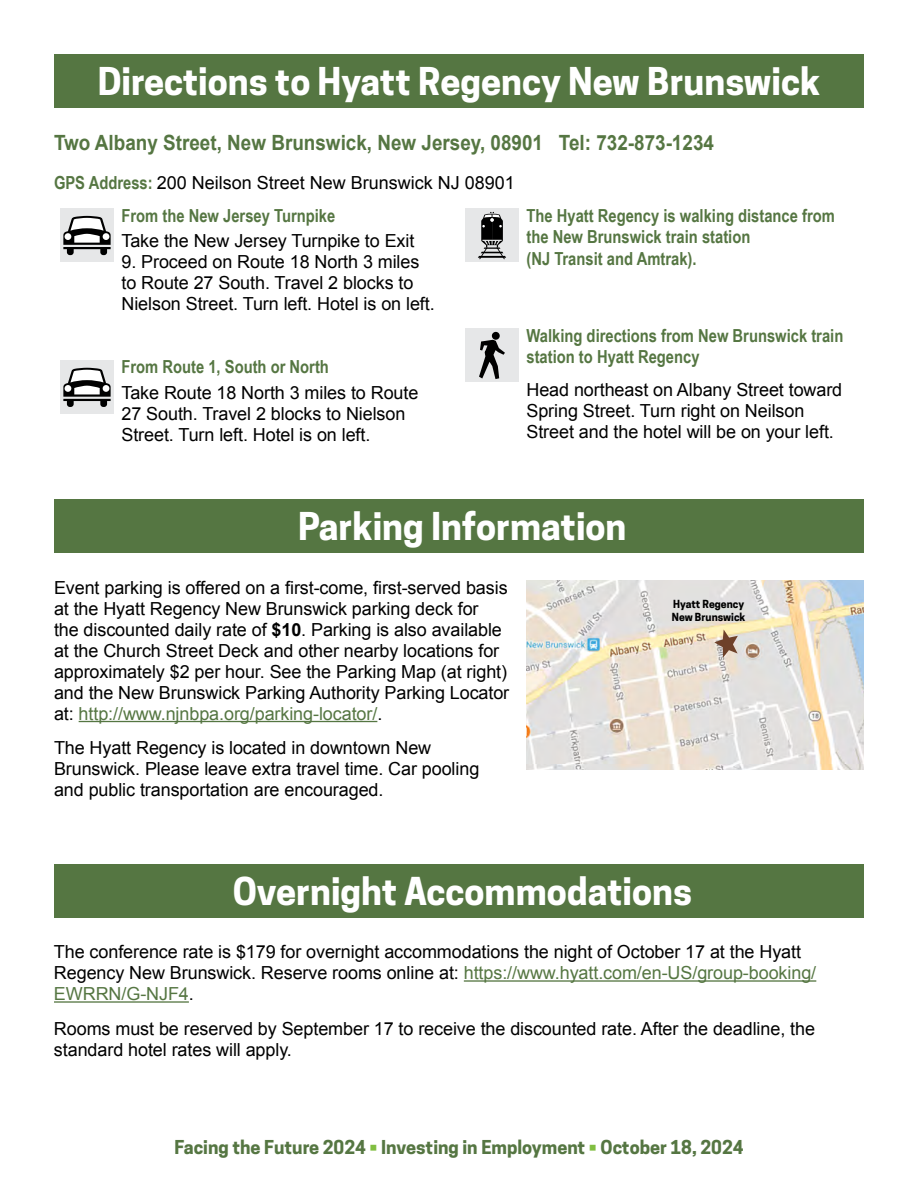
<style>
.page{position:relative;width:918px;height:1188px;background:#fff}
.page>*{position:absolute;margin:0;border:0;box-sizing:border-box;transform-origin:0 0}
.t1{font:700 36px "Cooper Hewitt";color:#fff}
.t2{font:700 21px "Arial";color:#557642;scale:.9 1}
.t3{font:18px/21px "Arial";letter-spacing:-.005em;color:#000}
.t4{font:700 18px/21.6px "Arial Narrow";color:#557642}
.t5{font:700 18px "Cooper Hewitt";color:#557642}
.t6{font:700 10.5px/12.6px "Cooper Hewitt";color:#000}
.s1{font-family:"Arial Narrow";font-weight:700;color:#557642}
.s2{font-weight:700}
.s3{color:#557642}
.s4{color:#81be41}
</style>
<div class="page">
<div style="left:54px;top:54px;width:810px;height:54px;background:#557642"></div>
<div style="left:54px;top:500px;width:810px;height:54px;background:#557642"></div>
<div style="left:54px;top:864px;width:810px;height:54px;background:#557642"></div>
<img style="left:526px;top:580px;width:338px;height:190px">
<hr style="left:79px;top:721px;width:298px;height:1px;background:#557642">
<hr style="left:464px;top:980px;width:352px;height:2px;background:#557642">
<hr style="left:54px;top:1001px;width:135px;height:2px;background:#557642">
<div style="left:465px;top:208px;width:54px;height:54px;background:#e6e7e8"></div>
<svg style="left:478px;top:212px;width:28px;height:47px"></svg>
<div style="left:465px;top:328px;width:54px;height:54px;background:#e6e7e8"></div>
<div style="left:492px;top:332px;width:8px;height:8px;background:#000;border-radius:50%"></div>
<svg style="left:479px;top:340px;width:26px;height:39px"></svg>
<div style="left:60px;top:208px;width:54px;height:54px;background:#e6e7e8"></div>
<svg style="left:63px;top:216px;width:48px;height:39px"></svg>
<div style="left:65px;top:233px;width:6px;height:7px;background:#fff;border-radius:50%"></div>
<div style="left:60px;top:360px;width:54px;height:54px;background:#e6e7e8"></div>
<svg style="left:63px;top:368px;width:48px;height:39px"></svg>
<div style="left:65px;top:385px;width:6px;height:7px;background:#fff;border-radius:50%"></div>
<svg style="left:714px;top:629px;width:24px;height:29px"></svg>
<h1 class="t1" style="left:98px;top:60px;width:724px">Directions to Hyatt Regency New Brunswick</h1>
<p class="t2" style="left:54px;top:129px;width:735px">Two Albany Street, New Brunswick, New Jersey, 08901 Tel: 732-873-1234</p>
<p class="t3" style="left:54px;top:172px;width:462px"><span class="s1">GPS Address:</span> 200 Neilson Street New Brunswick NJ 08901</p>
<p class="t4" style="left:122px;top:204px;width:215px">From the New Jersey Turnpike</p>
<p class="t3" style="left:122px;top:230px;width:294px">Take the New Jersey Turnpike to Exit</p>
<p class="t3" style="left:122px;top:251px;width:315px">9. Proceed on Route 18 North 3 miles to Route 27 South. Travel 2 blocks to<br>Nielson Street. Turn left. Hotel is on left.</p>
<p class="t4" style="left:122px;top:355px;width:209px">From Route 1, South or North</p>
<p class="t3" style="left:122px;top:382px;width:298px">Take Route 18 North 3 miles to Route<br>27 South. Travel 2 blocks to Nielson<br>Street. Turn left. Hotel is on left.</p>
<p class="t4" style="left:526px;top:204px;width:310px">The Hyatt Regency is walking distance from the New Brunswick train station<br>(NJ Transit and Amtrak).</p>
<p class="t4" style="left:526px;top:324px;width:318px">Walking directions from New Brunswick train station to Hyatt Regency</p>
<p class="t3" style="left:526px;top:379px;width:317px">Head northeast on Albany Street toward<br>Spring Street. Turn right on Neilson<br>Street and the hotel will be on your left.</p>
<h1 class="t1" style="left:298px;top:505px;width:330px">Parking Information</h1>
<p class="t3" style="left:54px;top:577px;width:457px">Event parking is offered on a first-come, first-served basis at the Hyatt Regency New Brunswick parking deck for<br>the discounted daily rate of <span class="s2">$10</span>. Parking is also available at the Church Street Deck and other nearby locations for approximately $2 per hour. See the Parking Map (at right) and the New Brunswick Parking Authority Parking Locator at: <span class="s3">http://www.njnbpa.org/parking-locator/</span>.</p>
<p class="t3" style="left:54px;top:738px;width:427px">The Hyatt Regency is located in downtown New<br>Brunswick. Please leave extra travel time. Car pooling and public transportation are encouraged.</p>
<p class="t6" style="left:672px;top:598px;width:75px">Hyatt Regency<br>New Brunswick</p>
<h1 class="t1" style="left:233px;top:870px;width:461px">Overnight Accommodations</h1>
<p class="t3" style="left:54px;top:941px;width:764px">The conference rate is $179 for overnight accommodations the night of October 17 at the Hyatt<br>Regency New Brunswick. Reserve rooms online at: <span class="s3">https://www.hyatt.com/en-US/group-booking/<br>EWRRN/G-NJF4</span>.</p>
<p class="t3" style="left:54px;top:1018px;width:763px">Rooms must be reserved by September 17 to receive the discounted rate. After the deadline, the standard hotel rates will apply.</p>
<p class="t5" style="left:174px;top:1137px;width:571px">Facing the Future 2024 <span class="s4">•</span> Investing in Employment <span class="s4">•</span> October 18, 2024</p>
</div>
